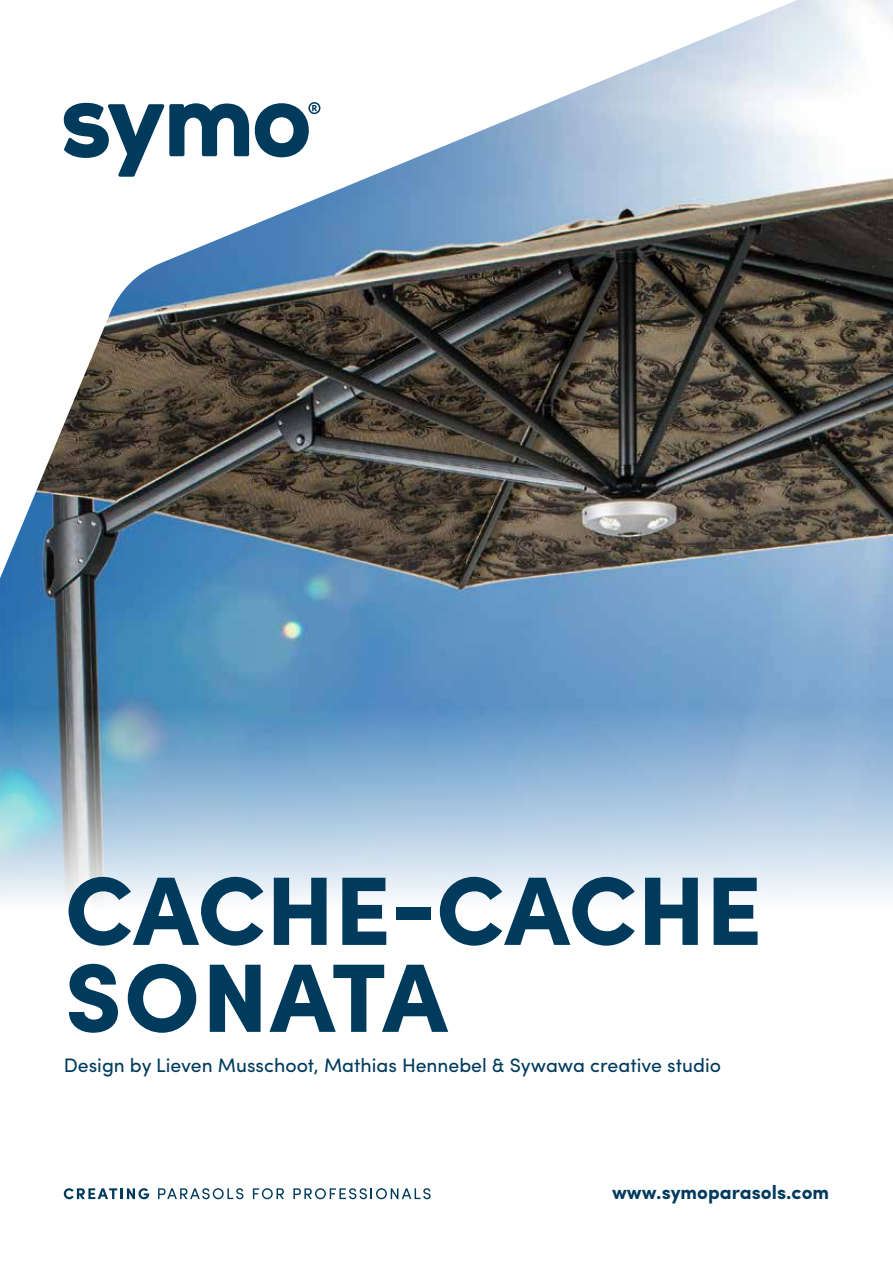
<style>
.page{position:relative;width:893px;height:1263px;background:#fff}
.page>*{position:absolute;margin:0;border:0;box-sizing:border-box;transform-origin:0 0}
.t1{font:900 97.5px/87px "Sofia Pro";letter-spacing:.005em;color:#003a5d}
.t2{font:19.5px "Sofia Pro";color:#003a5d}
.t3{font:700 19.5px "Sofia Pro";color:#003a5d}
</style>
<div class="page">
<img style="left:0;top:0;width:893px;height:901px">
<img style="left:0;top:0;width:838px;height:666px">
<svg style="left:64px;top:103px;width:185px;height:74px"></svg>
<svg style="left:255px;top:102px;width:65px;height:55px"></svg>
<svg style="left:64px;top:1188px;width:85px;height:11px"></svg>
<svg style="left:158px;top:1188px;width:86px;height:11px"></svg>
<svg style="left:253px;top:1188px;width:31px;height:11px"></svg>
<svg style="left:293px;top:1188px;width:138px;height:11px"></svg>
<h1 class="t1" style="left:65px;top:858px;width:699px">CACHE-CACHE<br>SONATA</h1>
<p class="t2" style="left:64px;top:1050px;width:659px">Design by Lieven Musschoot, Mathias Hennebel &amp; Sywawa creative studio</p>
<p class="t3" style="left:612px;top:1177px;width:219px">www.symoparasols.com</p>
</div>
